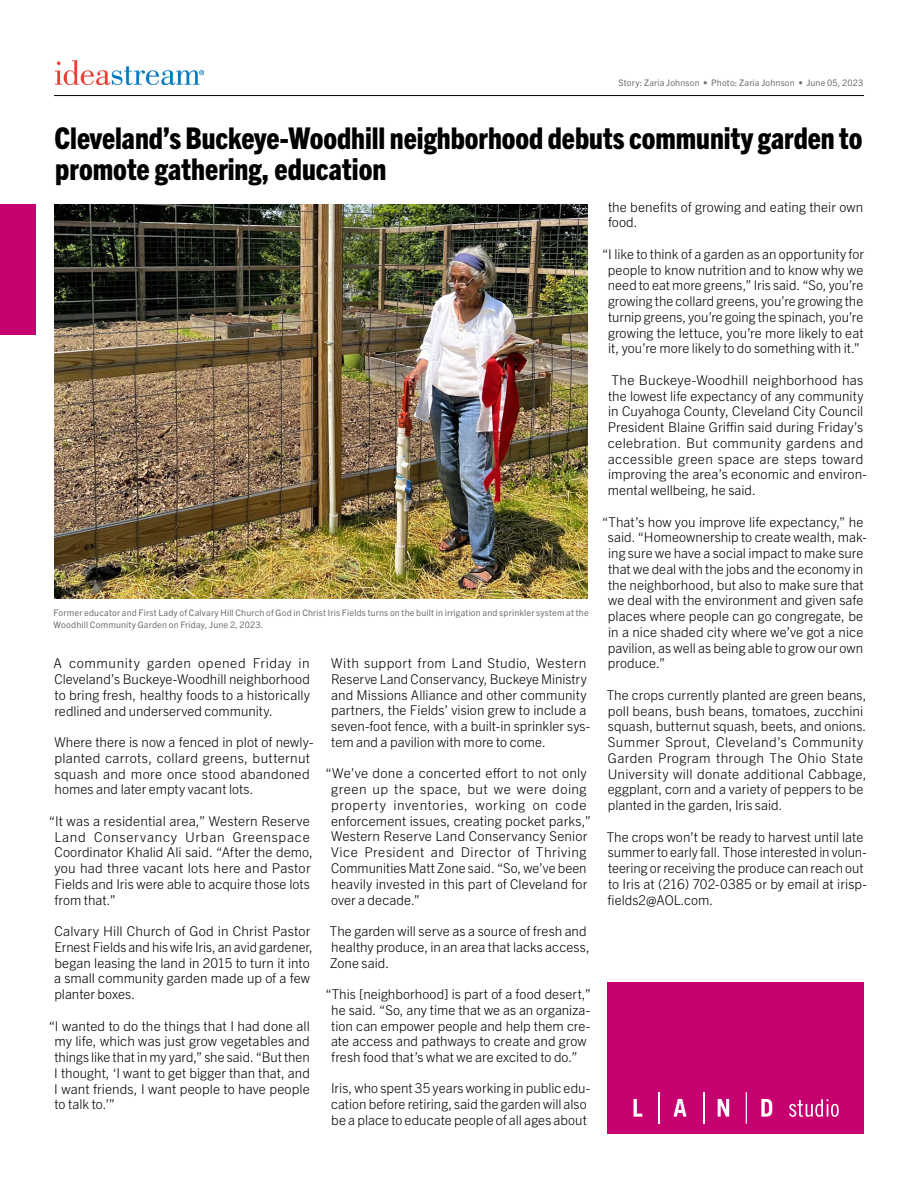
<style>
.page{position:relative;width:918px;height:1188px;background:#fff}
.page>*{position:absolute;margin:0;border:0;box-sizing:border-box;transform-origin:0 0}
.Headline{font:800 condensed 30px/31.5px "Trade Gothic Next LT Pro";color:#000}
.Body_Text{font:300 13.5px/15.8px "Trade Gothic Next LT Pro";letter-spacing:.005em;color:#000}
.Paragraph_Style_1{font:9px/12px "Trade Gothic Next LT Pro";letter-spacing:.02em;color:#717073}
.By_Date{font:9px "Trade Gothic Next LT Pro";letter-spacing:.02em;color:#717073}
</style>
<div class="page">
<img style="left:54px;top:204px;width:533px;height:394px">
<hr style="left:54px;top:95px;width:810px;height:1px;background:#000">
<div style="left:607px;top:983px;width:257px;height:151px;background:#c6006f"></div>
<div style="left:0;top:204px;width:36px;height:130px;background:#c6006f"></div>
<svg style="left:634px;top:1099px;width:8px;height:18px"></svg>
<svg style="left:673px;top:1099px;width:13px;height:18px"></svg>
<svg style="left:718px;top:1099px;width:11px;height:18px"></svg>
<svg style="left:761px;top:1099px;width:11px;height:18px"></svg>
<hr style="left:658px;top:1092px;width:2px;height:32px;background:#fff">
<hr style="left:703px;top:1092px;width:1px;height:32px;background:#fff">
<hr style="left:746px;top:1092px;width:1px;height:32px;background:#fff">
<svg style="left:789px;top:1099px;width:50px;height:18px"></svg>
<img style="left:56px;top:60px;width:148px;height:25px">
<p class="By_Date" style="left:619px;top:76px;width:246px">Story: Zaria Johnson • Photo: Zaria Johnson • June 05, 2023</p>
<p class="Headline" style="left:55px;top:120px;width:809px">Cleveland’s Buckeye-Woodhill neighborhood debuts community garden to promote gathering, education</p>
<p class="Paragraph_Style_1" style="left:54px;top:606px;width:537px">Former educator and First Lady of Calvary Hill Church of God in Christ Iris Fields turns on the built in irrigation and sprinkler system at the<br>Woodhill Community Garden on Friday, June 2, 2023.</p>
<p class="Body_Text" style="left:54px;top:655px;width:258px;text-align:justify">A community garden opened Friday in Cleveland’s Buckeye-Woodhill neighborhood to bring fresh, healthy foods to a historically redlined and underserved community.</p>
<p class="Body_Text" style="left:54px;top:733px;width:261px">Where there is now a fenced in plot of newly&shy;planted carrots, collard greens, butternut squash and more once stood abandoned homes and later empty vacant lots.</p>
<p class="Body_Text" style="left:54px;top:812px;width:260px;text-indent:-6px">“It was a residential area,” Western Reserve Land Conservancy Urban Greenspace Coordinator Khalid Ali said. “After the demo, you had three vacant lots here and Pastor Fields and Iris were able to acquire those lots from that.”</p>
<p class="Body_Text" style="left:54px;top:922px;width:260px">Calvary Hill Church of God in Christ Pastor Ernest Fields and his wife Iris, an avid gardener, began leasing the land in 2015 to turn it into a small community garden made up of a few planter boxes.</p>
<p class="Body_Text" style="left:54px;top:1017px;width:257px;text-align:justify;text-indent:-6px">“I wanted to do the things that I had done all my life, which was just grow vegetables and things like that in my yard,” she said. “But then I thought, ‘I want to get bigger than that, and I want friends, I want people to have people to talk to.’”</p>
<p class="Body_Text" style="left:331px;top:655px;width:261px">With support from Land Studio, Western Reserve Land Conservancy, Buckeye Ministry and Missions Alliance and other community partners, the Fields’ vision grew to include a seven-foot fence, with a built-in sprinkler sys&shy;tem and a pavilion with more to come.</p>
<p class="Body_Text" style="left:331px;top:765px;width:262px;text-indent:-6px">“We’ve done a concerted effort to not only green up the space, but we were doing property inventories, working on code enforcement issues, creating pocket parks,” Western Reserve Land Conservancy Senior Vice President and Director of Thriving Communities Matt Zone said. “So, we’ve been heavily invested in this part of Cleveland for over a decade.”</p>
<p class="Body_Text" style="left:330px;top:922px;width:261px">The garden will serve as a source of fresh and healthy produce, in an area that lacks access,<br>Zone said.</p>
<p class="Body_Text" style="left:326px;top:985px;width:267px;text-align:center">“This [neighborhood] is part of a food desert,” he said. “So, any time that we as an organiza&shy;tion can empower people and help them cre&shy;ate access and pathways to create and grow fresh food that’s what we are excited to do.”</p>
<p class="Body_Text" style="left:331px;top:1080px;width:261px">Iris, who spent 35 years working in public edu&shy;cation before retiring, said the garden will also be a place to educate people of all ages about</p>
<p class="Body_Text" style="left:608px;top:198px;width:257px">the benefits of growing and eating their own food.</p>
<p class="Body_Text" style="left:602px;top:245px;width:263px;text-align:center">“I like to think of a garden as an opportunity for people to know nutrition and to know why we need to eat more greens,” Iris said. “So, you’re growing the collard greens, you’re growing the turnip greens, you’re going the spinach, you’re growing the lettuce, you’re more likely to eat it, you’re more likely to do something with it.”</p>
<p class="Body_Text" style="left:608px;top:371px;width:261px">The Buckeye-Woodhill neighborhood has the lowest life expectancy of any community in Cuyahoga County, Cleveland City Council President Blaine Griffin said during Friday’s celebration. But community gardens and accessible green space are steps toward improving the area’s economic and environ&shy;mental wellbeing, he said.</p>
<p class="Body_Text" style="left:608px;top:513px;width:261px;text-indent:-6px">“That’s how you improve life expectancy,” he said. “Homeownership to create wealth, mak&shy;ing sure we have a social impact to make sure that we deal with the jobs and the economy in the neighborhood, but also to make sure that we deal with the environment and given safe places where people can go congregate, be in a nice shaded city where we’ve got a nice pavilion, as well as being able to grow our own produce.”</p>
<p class="Body_Text" style="left:607px;top:686px;width:261px">The crops currently planted are green beans, poll beans, bush beans, tomatoes, zucchini squash, butternut squash, beets, and onions.<br>Summer Sprout, Cleveland’s Community Garden Program through The Ohio State University will donate additional Cabbage, eggplant, corn and a variety of peppers to be planted in the garden, Iris said.</p>
<p class="Body_Text" style="left:607px;top:828px;width:262px">The crops won’t be ready to harvest until late summer to early fall. Those interested in volun&shy;teering or receiving the produce can reach out to Iris at (216) 702-0385 or by email at irisp&shy;fields2@AOL.com.</p>
</div>
